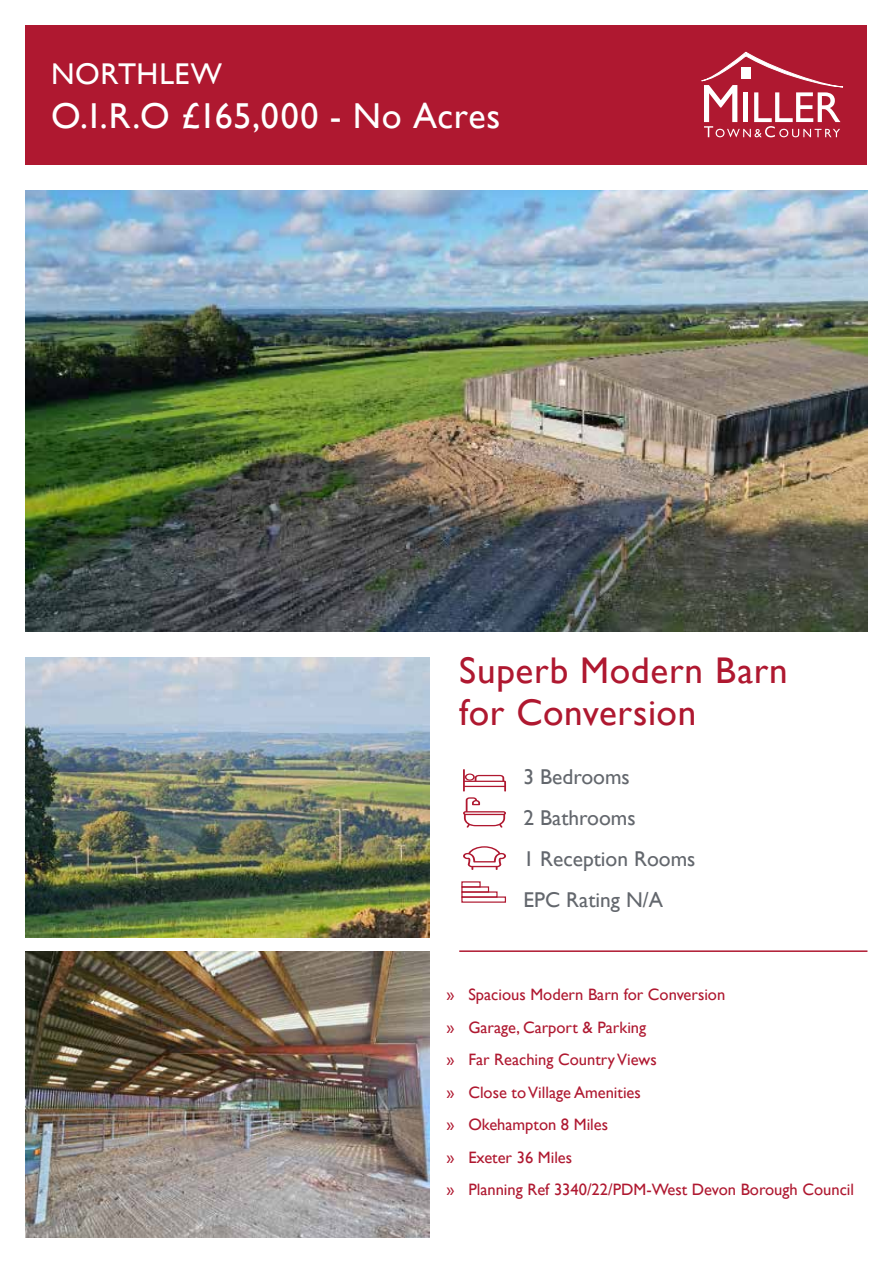
<style>
.page{position:relative;width:893px;height:1263px;background:#fff}
.page>*{position:absolute;margin:0;border:0;box-sizing:border-box;transform-origin:0 0}
.t1{font:37.2px/42.5px "Gill Sans";letter-spacing:.015em;color:#af1830}
.t2{font:36px "Gill Sans";letter-spacing:.015em;color:#fff}
.t3{font:30px "Gill Sans";letter-spacing:.02em;color:#fff}
.t4{font:21.45px/41px "Gill Sans";color:#63676d}
.t5{font:16.5px/32.5px "Gill Sans";color:#af1830}
</style>
<div class="page">
<img style="left:26px;top:657px;width:403px;height:281px">
<img style="left:26px;top:190px;width:841px;height:441px">
<div style="left:26px;top:26px;width:841px;height:139px;background:#af1830"></div>
<svg style="left:702px;top:52px;width:141px;height:85px"></svg>
<svg style="left:463px;top:769px;width:43px;height:22px"></svg>
<svg style="left:463px;top:797px;width:43px;height:31px"></svg>
<svg style="left:463px;top:846px;width:43px;height:24px"></svg>
<div style="left:461px;top:886px;width:28px;height:7px;border:1px solid #af1830"></div>
<div style="left:461px;top:891px;width:37px;height:7px;border:1px solid #af1830"></div>
<div style="left:461px;top:896px;width:45px;height:7px;border:1px solid #af1830"></div>
<img style="left:26px;top:951px;width:403px;height:286px">
<hr style="left:459px;top:950px;width:408px;height:2px;background:#af1830">
<h3 class="t3" style="left:51px;top:57px;width:173px">NORTHLEW</h3>
<h2 class="t2" style="left:51px;top:95px;width:451px">O.I.R.O £165,000 - No Acres</h2>
<h1 class="t1" style="left:459px;top:650px;width:330px">Superb Modern Barn for Conversion</h1>
<h3 class="t4" style="left:523px;top:757px;width:173px">3 Bedrooms<br>2 Bathrooms<br>1 Reception Rooms<br>EPC Rating N/A</h3>
<p class="t5" style="left:446px;top:978px;width:409px">» Spacious Modern Barn for Conversion<br>» Garage, Carport &amp; Parking<br>» Far Reaching Country Views<br>» Close to Village Amenities<br>» Okehampton 8 Miles<br>» Exeter 36 Miles<br>» Planning Ref 3340/22/PDM-West Devon Borough Council</p>
</div>
